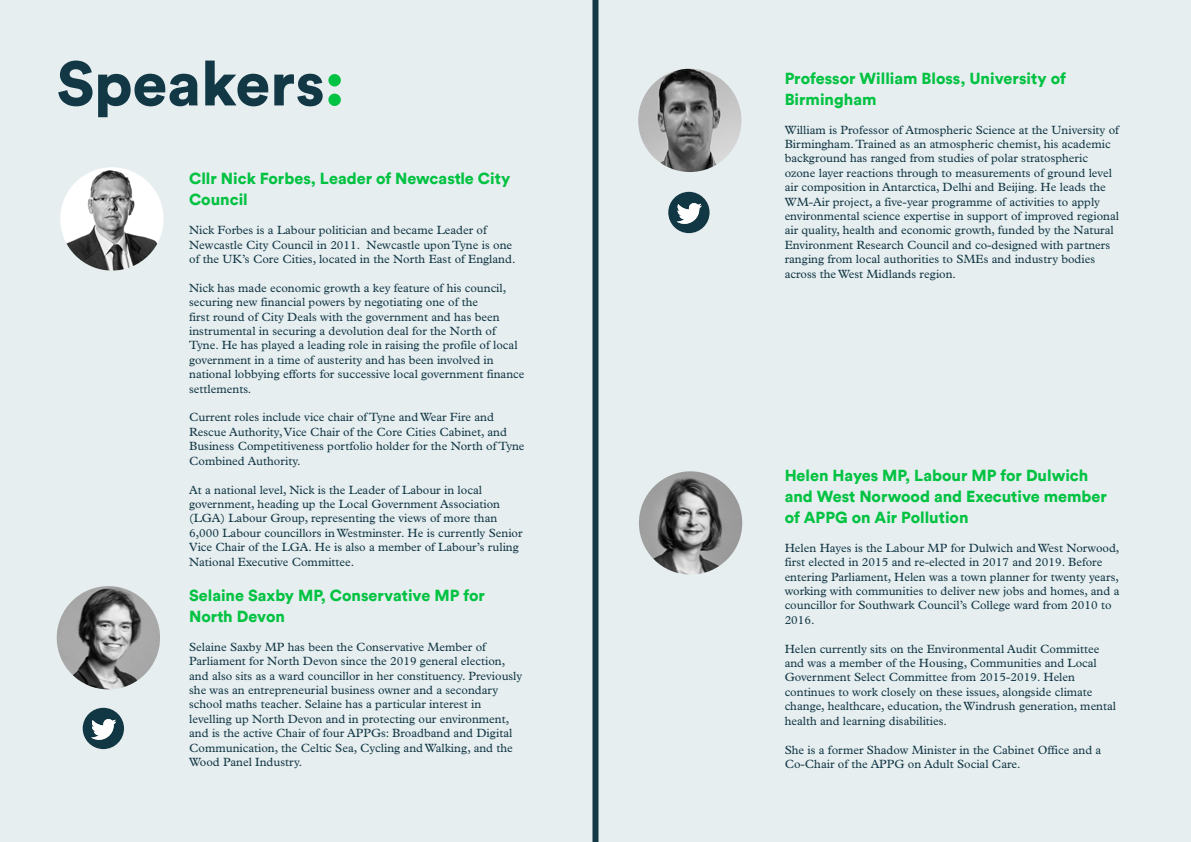
<style>
.page{position:relative;width:1191px;height:842px;background:#e7eef0}
.page>*{position:absolute;margin:0;border:0;box-sizing:border-box;transform-origin:0 0}
.t1{font:900 62px "Circular";color:#123845}
.t2{font:900 16px/21px "Circular";color:#01c241}
.t3{font:12px/14.4px "Plantin";color:#123845}
.s1{color:#01c241}
</style>
<div class="page">
<svg style="left:668px;top:192px;width:41px;height:41px"></svg>
<img style="left:57px;top:586px;width:103px;height:103px;border-radius:52px">
<img style="left:639px;top:471px;width:103px;height:104px;border-radius:52px">
<img style="left:638px;top:69px;width:103px;height:103px;border-radius:52px">
<div style="left:592px;top:0;width:6px;height:842px;background:#123845"></div>
<svg style="left:83px;top:708px;width:41px;height:41px"></svg>
<img style="left:60px;top:167px;width:104px;height:104px;border-radius:52px">
<h1 class="t1" style="left:57px;top:42px;width:289px">Speakers<span class="s1">:</span></h1>
<h2 class="t2" style="left:189px;top:168px;width:323px">Cllr Nick Forbes, Leader of Newcastle City<br>Council</h2>
<p class="t3" style="left:189px;top:223px;width:328px">Nick Forbes is a Labour politician and became Leader of<br>Newcastle City Council in 2011. Newcastle upon Tyne is one of the UK’s Core Cities, located in the North East of England.</p>
<p class="t3" style="left:189px;top:280px;width:337px">Nick has made economic growth a key feature of his council, securing new financial powers by negotiating one of the<br>first round of City Deals with the government and has been instrumental in securing a devolution deal for the North of Tyne. He has played a leading role in raising the profile of local government in a time of austerity and has been involved in national lobbying efforts for successive local government finance settlements.</p>
<p class="t3" style="left:189px;top:410px;width:337px">Current roles include vice chair of Tyne and Wear Fire and Rescue Authority, Vice Chair of the Core Cities Cabinet, and Business Competitiveness portfolio holder for the North of Tyne Combined Authority.</p>
<p class="t3" style="left:189px;top:482px;width:335px">At a national level, Nick is the Leader of Labour in local government, heading up the Local Government Association (LGA) Labour Group, representing the views of more than 6,000 Labour councillors in Westminster. He is currently Senior Vice Chair of the LGA. He is also a member of Labour’s ruling National Executive Committee.</p>
<h2 class="t2" style="left:189px;top:584px;width:297px">Selaine Saxby MP, Conservative MP for<br>North Devon</h2>
<p class="t3" style="left:189px;top:639px;width:335px">Selaine Saxby MP has been the Conservative Member of Parliament for North Devon since the 2019 general election, and also sits as a ward councillor in her constituency. Previously she was an entrepreneurial business owner and a secondary school maths teacher. Selaine has a particular interest in levelling up North Devon and in protecting our environment, and is the active Chair of four APPGs: Broadband and Digital Communication, the Celtic Sea, Cycling and Walking, and the Wood Panel Industry.</p>
<h2 class="t2" style="left:784px;top:67px;width:283px">Professor William Bloss, University of<br>Birmingham</h2>
<p class="t3" style="left:784px;top:122px;width:336px">William is Professor of Atmospheric Science at the University of Birmingham. Trained as an atmospheric chemist, his academic background has ranged from studies of polar stratospheric ozone layer reactions through to measurements of ground level air composition in Antarctica, Delhi and Beijing. He leads the WM-Air project, a five-year programme of activities to apply environmental science expertise in support of improved regional air quality, health and economic growth, funded by the Natural Environment Research Council and co-designed with partners ranging from local authorities to SMEs and industry bodies across the West Midlands region.</p>
<h2 class="t2" style="left:784px;top:465px;width:324px">Helen Hayes MP, Labour MP for Dulwich and West Norwood and Executive member of APPG on Air Pollution</h2>
<p class="t3" style="left:784px;top:540px;width:336px">Helen Hayes is the Labour MP for Dulwich and West Norwood, first elected in 2015 and re-elected in 2017 and 2019. Before entering Parliament, Helen was a town planner for twenty years, working with communities to deliver new jobs and homes, and a councillor for Southwark Council’s College ward from 2010 to 2016.</p>
<p class="t3" style="left:784px;top:641px;width:333px">Helen currently sits on the Environmental Audit Committee and was a member of the Housing, Communities and Local Government Select Committee from 2015-2019. Helen continues to work closely on these issues, alongside climate change, healthcare, education, the Windrush generation, mental health and learning disabilities.</p>
<p class="t3" style="left:784px;top:742px;width:318px">She is a former Shadow Minister in the Cabinet Office and a<br>Co-Chair of the APPG on Adult Social Care.</p>
</div>
